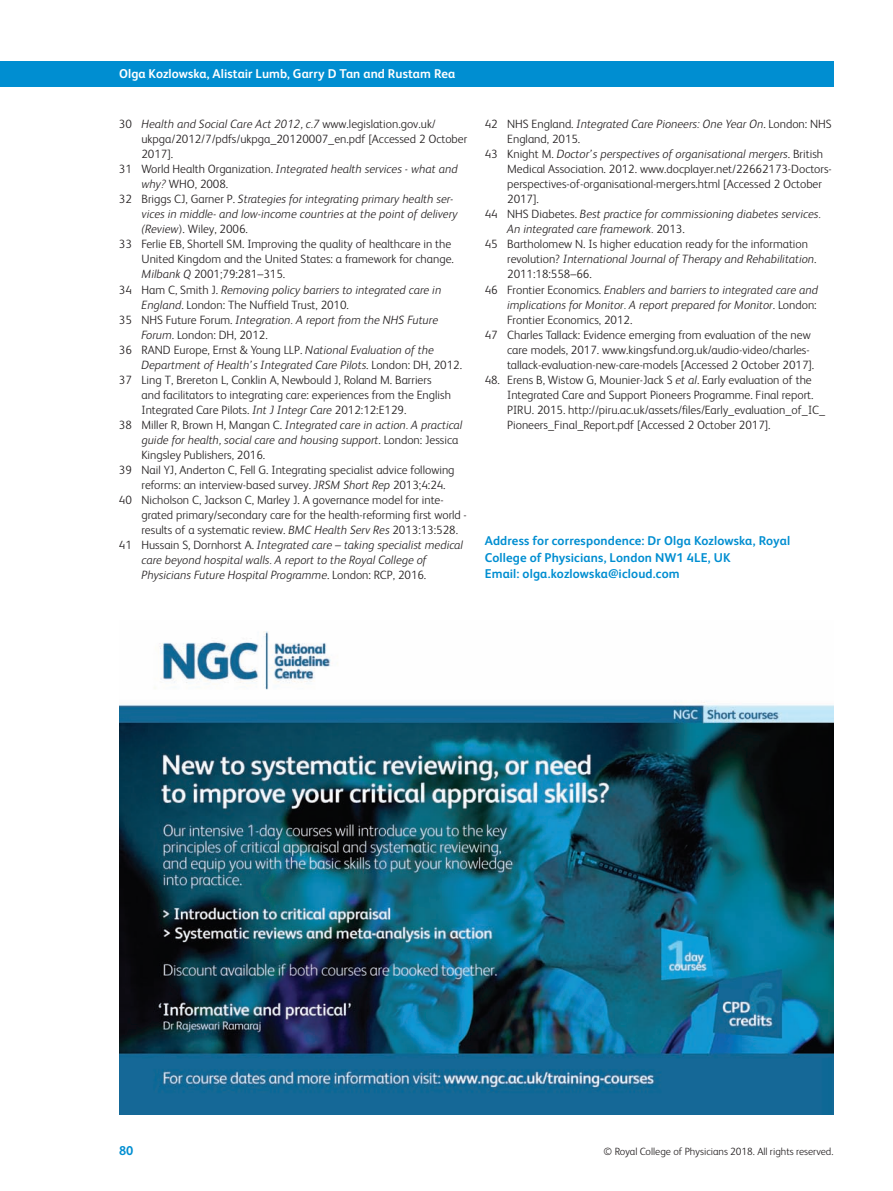
<style>
.page{position:relative;width:893px;height:1191px;background:#fff}
.page>*{position:absolute;margin:0;border:0;box-sizing:border-box;transform-origin:0 0}
.t1{font:700 12.75px/16.5px "FS Albert";letter-spacing:.01em;color:#008ed1}
.t2{font:700 12.75px "FS Albert";letter-spacing:.005em;color:#fff}
.t3{font:300 12px/15px "FS Albert";color:#231f20}
.t4{font:italic 300 12px "FS Albert";color:#231f20}
.t5{font:300 10.5px "FS Albert";color:#231f20}
.s1{font-style:normal}
.s2{font-style:italic}
</style>
<div class="page">
<div style="left:0;top:62px;width:833px;height:25px;background:#008ed1"></div>
<img style="left:119px;top:631px;width:714px;height:483px">
<p class="t2" style="left:119px;top:68px;width:338px">Olga Kozlowska, Alistair Lumb, Garry D Tan and Rustam Rea</p>
<p class="t4" style="left:119px;top:120px;width:318px"><span class="s1">30</span> Health and Social Care Act 2012, c.7 <span class="s1">www.legislation.gov.uk/</span></p>
<p class="t3" style="left:141px;top:133px;width:327px">ukpga/2012/7/pdfs/ukpga_20120007_en.pdf [ Accessed 2 October</p>
<p class="t3" style="left:141px;top:148px;width:33px">2017 ].</p>
<p class="t4" style="left:119px;top:165px;width:340px"><span class="s1">31 World Health Organization .</span> Integrated health services - what and</p>
<p class="t3" style="left:141px;top:178px;width:88px"><span class="s2">why?</span> WHO , 2008 .</p>
<p class="t4" style="left:119px;top:195px;width:336px"><span class="s1">32 Briggs CJ , Garner P .</span> Strategies for integrating primary health ser-</p>
<p class="t4" style="left:141px;top:210px;width:318px">vices in middle- and low-income countries at the point of delivery</p>
<p class="t3" style="left:141px;top:223px;width:108px"><span class="s2">(Review</span> ). Wiley , 2006 .</p>
<p class="t3" style="left:119px;top:238px;width:334px">33 Ferlie EB , Shortell SM . Improving the quality of healthcare in the</p>
<p class="t3" style="left:141px;top:253px;width:314px">United Kingdom and the United States: a framework for change .</p>
<p class="t3" style="left:141px;top:268px;width:145px"><span class="s2">Milbank Q</span> 2001 ; 79 : 281 – 315 .</p>
<p class="t4" style="left:119px;top:285px;width:324px"><span class="s1">34 Ham C , Smith J .</span> Removing policy barriers to integrated care in</p>
<p class="t3" style="left:141px;top:298px;width:209px"><span class="s2">England</span> . London : The Nuffield Trust , 2010 .</p>
<p class="t4" style="left:119px;top:315px;width:321px"><span class="s1">35 NHS Future Forum .</span> Integration. A report from the NHS Future</p>
<p class="t3" style="left:141px;top:328px;width:128px"><span class="s2">Forum</span> . London : DH , 2012 .</p>
<p class="t3" style="left:119px;top:343px;width:316px">36 RAND Europe, Ernst &amp; Young LLP . <span class="s2">National Evaluation of the</span></p>
<p class="t4" style="left:141px;top:360px;width:322px">Department of Health’s Integrated Care Pilots <span class="s1">. London : DH , 2012 .</span></p>
<p class="t3" style="left:119px;top:373px;width:314px">37 Ling T , Brereton L , Conklin A , Newbould J , Roland M . Barriers</p>
<p class="t3" style="left:141px;top:388px;width:311px">and facilitators to integrating care: experiences from the English</p>
<p class="t3" style="left:141px;top:403px;width:266px">Integrated Care Pilots. <span class="s2">Int J Integr Care</span> 2012 : 12 : E129 .</p>
<p class="t4" style="left:119px;top:420px;width:345px"><span class="s1">38 Miller R , Brown H , Mangan C.</span> Integrated care in action. A practical</p>
<p class="t4" style="left:141px;top:435px;width:318px">guide for health, social care and housing support <span class="s1">. London : Jessica</span></p>
<p class="t3" style="left:141px;top:448px;width:125px">Kingsley Publishers , 2016 .</p>
<p class="t3" style="left:119px;top:463px;width:337px">39 Nail YJ , Anderton C , Fell G . Integrating specialist advice following</p>
<p class="t3" style="left:141px;top:478px;width:306px">reforms: an interview-based survey . <span class="s2">JRSM Short Rep</span> 2013 ; 4 : 24 .</p>
<p class="t3" style="left:119px;top:493px;width:326px">40 Nicholson C , Jackson C , Marley J . A governance model for inte-</p>
<p class="t3" style="left:141px;top:508px;width:327px">grated primary/secondary care for the health-reforming first world -</p>
<p class="t3" style="left:141px;top:523px;width:318px">results of a systematic review . <span class="s2">BMC Health Serv Res</span> 2013 : 13 : 528 .</p>
<p class="t4" style="left:119px;top:540px;width:346px"><span class="s1">41 Hussain S , Dornhorst A.</span> Integrated care – taking specialist medical</p>
<p class="t4" style="left:141px;top:555px;width:287px">care beyond hospital walls. A report to the Royal College of</p>
<p class="t4" style="left:141px;top:570px;width:286px">Physicians Future Hospital Programme <span class="s1">. London : RCP , 2016 .</span></p>
<p class="t4" style="left:485px;top:120px;width:349px"><span class="s1">42 NHS England .</span> Integrated Care Pioneers: One Year On <span class="s1">. London : NHS</span></p>
<p class="t3" style="left:507px;top:133px;width:75px">England , 2015 .</p>
<p class="t4" style="left:485px;top:150px;width:340px"><span class="s1">43 Knight M.</span> Doctor’s perspectives of organisational me r gers <span class="s1">. British</span></p>
<p class="t3" style="left:507px;top:163px;width:326px">Medical Association . 2012 . www.docplayer.net/22662173-Doctors-</p>
<p class="t3" style="left:507px;top:178px;width:316px">perspectives-of-organisational-mergers.html [ Accessed 2 October</p>
<p class="t3" style="left:507px;top:193px;width:33px">2017 ].</p>
<p class="t4" style="left:485px;top:210px;width:338px"><span class="s1">44 NHS Diabetes .</span> Best practice for commissioning diabetes services.</p>
<p class="t4" style="left:507px;top:225px;width:179px">An integrated care framework. <span class="s1">2013 .</span></p>
<p class="t3" style="left:485px;top:238px;width:325px">45 Bartholomew N . Is higher education ready for the information</p>
<p class="t4" style="left:507px;top:255px;width:311px"><span class="s1">revolution?</span> International Journal of Therapy and Rehabilitation <span class="s1">.</span></p>
<p class="t3" style="left:507px;top:268px;width:86px">2011 : 18 : 558 – 66 .</p>
<p class="t4" style="left:485px;top:285px;width:335px"><span class="s1">46 Frontier Economics .</span> Enablers and barriers to integrated care and</p>
<p class="t4" style="left:507px;top:300px;width:311px">implications for Monitor. A report prepared for Monitor <span class="s1">. London :</span></p>
<p class="t3" style="left:507px;top:313px;width:127px">Frontier Economics , 2012 .</p>
<p class="t3" style="left:485px;top:328px;width:328px">47 Charles Tallack : Evidence emerging from evaluation of the new</p>
<p class="t3" style="left:507px;top:343px;width:304px">care models , 2017 . www.kingsfund.org.uk/audio-video/charles-</p>
<p class="t3" style="left:507px;top:358px;width:309px">tallack-evaluation-new-care-models [ Accessed 2 October 2017 ].</p>
<p class="t3" style="left:507px;top:373px;width:320px;text-indent:-22px">48. Erens B, Wistow G, Mounier-Jack S <span class="s2">et al</span>. Early evaluation of the Integrated Care and Support Pioneers Programme. Final report.<br>PIRU. 2015. http://piru.ac.uk/assets/files/Early_evaluation_of_IC_ Pioneers_Final_Report.pdf [Accessed 2 October 2017].</p>
<p class="t1" style="left:485px;top:533px;width:307px">Address for correspondence: Dr Olga Kozlowska, Royal<br>College of Physicians, London NW1 4LE, UK<br>Email: olga.kozlowska@icloud.com</p>
<p class="t1" style="left:119px;top:1143px;width:16px">80</p>
<p class="t5" style="left:604px;top:1147px;width:231px">© Royal College of Physicians 2018. All rights reserved.</p>
</div>
